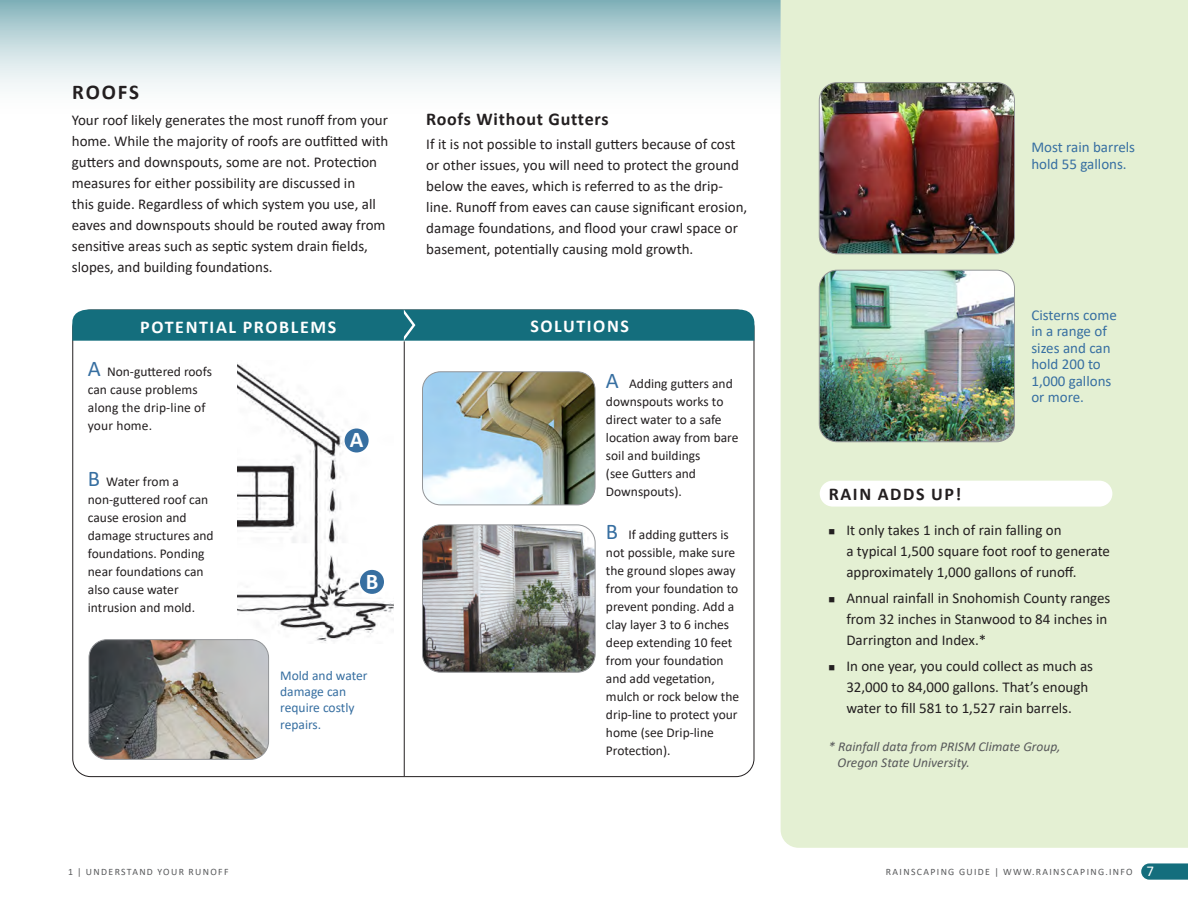
<style>
.page{position:relative;width:1188px;height:918px;background:#fff}
.page>*{position:absolute;margin:0;border:0;box-sizing:border-box;transform-origin:0 0}
.SC-SHead_1_Black_Bold_Caps{font:700 22.5px "Calibri";color:#fff}
.SC-SHead_1_Black_Bold_Caps-2{font:700 21px "Calibri";letter-spacing:.085em;color:#231f20}
.SC-BMP_Heading_White_Caps{font:700 18px "Calibri";letter-spacing:.09em;color:#fff}
.SC-SHead_2_Black_Bold_UL{font:700 18px "Calibri";letter-spacing:.04em;color:#231f20}
.SC-DidYouKnow{font:700 18px "Calibri";letter-spacing:.09em;color:#231f20}
.SC-Body__10pt__14pt_lead{font:15px/21px "Calibri";color:#231f20}
.SC-Body_Bullet{font:15px/21px "Calibri";color:#231f20}
.SC-caption_Blue_10_pt{font:15px/16.5px "Calibri";color:#376fa1}
.SC_BMP_text{font:13.5px/18px "Calibri";color:#231f20}
.SC-caption_Gray_9pt{font:italic 13.5px/16.2px "Calibri";color:#57585a}
.SC-caption_Gray_9pt-2{font:13.5px/16.2px "Calibri";color:#376fa1}
.t1{font:9.75px "Calibri";letter-spacing:.14em;color:#57585a}
.s1{font-size:22.5px;color:#376fa1}
.s2{font-size:15px;color:#fff}
</style>
<div class="page">
<svg style="left:0;top:0;width:781px;height:120px"></svg>
<svg style="left:1141px;top:863px;width:47px;height:17px"></svg>
<div style="left:781px;top:0;width:407px;height:848px;background:#e4f0d3"></div>
<img style="left:237px;top:363px;width:157px;height:280px">
<div style="left:345px;top:429px;width:24px;height:24px;background:#376fa1;border-radius:50%"></div>
<div style="left:360px;top:570px;width:24px;height:24px;background:#376fa1;border-radius:50%"></div>
<hr style="left:404px;top:341px;width:1px;height:435px;background:#231f20">
<div style="left:72px;top:310px;width:682px;height:31px;background:#146e7d"></div>
<div style="left:820px;top:481px;width:292px;height:26px;background:#fff;border-radius:13px"></div>
<img style="left:89px;top:640px;width:180px;height:119px">
<div style="left:89px;top:639px;width:180px;height:121px;border:1px solid #939598;border-radius:18px"></div>
<img style="left:423px;top:525px;width:172px;height:147px">
<div style="left:422px;top:525px;width:173px;height:147px;border:1px solid #939598;border-radius:18px"></div>
<img style="left:423px;top:372px;width:172px;height:133px">
<div style="left:422px;top:372px;width:173px;height:133px;border:1px solid #939598;border-radius:18px"></div>
<img style="left:819px;top:83px;width:195px;height:171px">
<div style="left:819px;top:82px;width:196px;height:172px;border:1px solid #939598;border-radius:18px"></div>
<img style="left:819px;top:270px;width:195px;height:172px">
<div style="left:819px;top:270px;width:196px;height:172px;border:1px solid #939598;border-radius:18px"></div>
<p class="SC-SHead_1_Black_Bold_Caps-2" style="left:72px;top:77px;width:68px">ROOFS</p>
<p class="SC-Body__10pt__14pt_lead" style="left:72px;top:109px;width:318px">Your roof likely generates the most runoff from your home. While the majority of roofs are outfitted with gutters and downspouts, some are not. Protection measures for either possibility are discussed in</p>
<p class="SC-Body__10pt__14pt_lead" style="left:72px;top:193px;width:315px">this guide. Regardless of which system you use, all eaves and downspouts should be routed away from sensitive areas such as septic system drain fields, slopes, and building foundations.</p>
<p class="SC-SHead_2_Black_Bold_UL" style="left:426px;top:106px;width:184px">Roofs Without Gutters</p>
<p class="SC-Body__10pt__14pt_lead" style="left:426px;top:133px;width:323px">If it is not possible to install gutters because of cost or other issues, you will need to protect the ground below the eaves, which is referred to as the drip&shy;line. Runoff from eaves can cause significant erosion, damage foundations, and flood your crawl space or basement, potentially causing mold growth.</p>
<p class="SC-BMP_Heading_White_Caps" style="left:140px;top:314px;width:198px">POTENTIAL PROBLEMS</p>
<p class="SC-BMP_Heading_White_Caps" style="left:530px;top:313px;width:100px">SOLUTIONS</p>
<p class="SC_BMP_text" style="left:88px;top:362px;width:126px"><span class="s1">A</span> Non-guttered roofs can cause problems along the drip-line of your home.</p>
<p class="SC_BMP_text" style="left:88px;top:473px;width:127px"><span class="s1">B</span> Water from a non-guttered roof can cause erosion and damage structures and foundations. Ponding near foundations can also cause water intrusion and mold.</p>
<p class="SC-SHead_1_Black_Bold_Caps" style="left:350px;top:424px;width:15px">A</p>
<p class="SC-SHead_1_Black_Bold_Caps" style="left:366px;top:565px;width:14px">B</p>
<p class="SC-caption_Gray_9pt-2" style="left:280px;top:667px;width:89px">Mold and water damage can require costly repairs.</p>
<p class="t1" style="left:68px;top:865px;width:162px">1 | UNDERSTAND YOUR RUNOFF</p>
<p class="SC_BMP_text" style="left:606px;top:374px;width:134px"><span class="s1">A</span> Adding gutters and downspouts works to direct water to a safe location away from bare soil and buildings<br>(see Gutters and<br>Downspouts).</p>
<p class="SC_BMP_text" style="left:606px;top:525px;width:135px"><span class="s1">B</span> If adding gutters is not possible, make sure the ground slopes away from your foundation to prevent ponding. Add a clay layer 3 to 6 inches deep extending 10 feet from your foundation and add vegetation, mulch or rock below the drip-line to protect your home (see Drip-line<br>Protection).</p>
<p class="SC-caption_Blue_10_pt" style="left:1031px;top:139px;width:105px">Most rain barrels hold 55 gallons.</p>
<p class="SC-caption_Blue_10_pt" style="left:1031px;top:306px;width:87px">Cisterns come in a range of</p>
<p class="SC-caption_Blue_10_pt" style="left:1031px;top:339px;width:81px">sizes and can</p>
<p class="SC-caption_Blue_10_pt" style="left:1031px;top:356px;width:71px">hold 200 to</p>
<p class="SC-caption_Blue_10_pt" style="left:1031px;top:372px;width:82px">1,000 gallons or more.</p>
<p class="SC-DidYouKnow" style="left:829px;top:481px;width:134px">RAIN ADDS UP!</p>
<p class="SC-Body_Bullet" style="left:846px;top:519px;width:265px;text-indent:-18px">■ It only takes 1 inch of rain falling on<br>a typical 1,500 square foot roof to generate approximately 1,000 gallons of runoff.</p>
<p class="SC-Body_Bullet" style="left:846px;top:587px;width:266px;text-indent:-18px">■ Annual rainfall in Snohomish County ranges from 32 inches in Stanwood to 84 inches in<br>Darrington and Index.*</p>
<p class="SC-Body_Bullet" style="left:846px;top:656px;width:248px;text-indent:-18px">■ In one year, you could collect as much as<br>32,000 to 84,000 gallons. That’s enough water to fill 581 to 1,527 rain barrels.</p>
<p class="SC-caption_Gray_9pt" style="left:838px;top:737px;width:225px;text-indent:-9px">* Rainfall data from PRISM Climate Group,<br>Oregon State University.</p>
<p class="t1" style="left:886px;top:865px;width:270px">RAINSCAPING GUIDE | WWW.RAINSCAPING.INFO <span class="s2">7</span></p>
</div>
